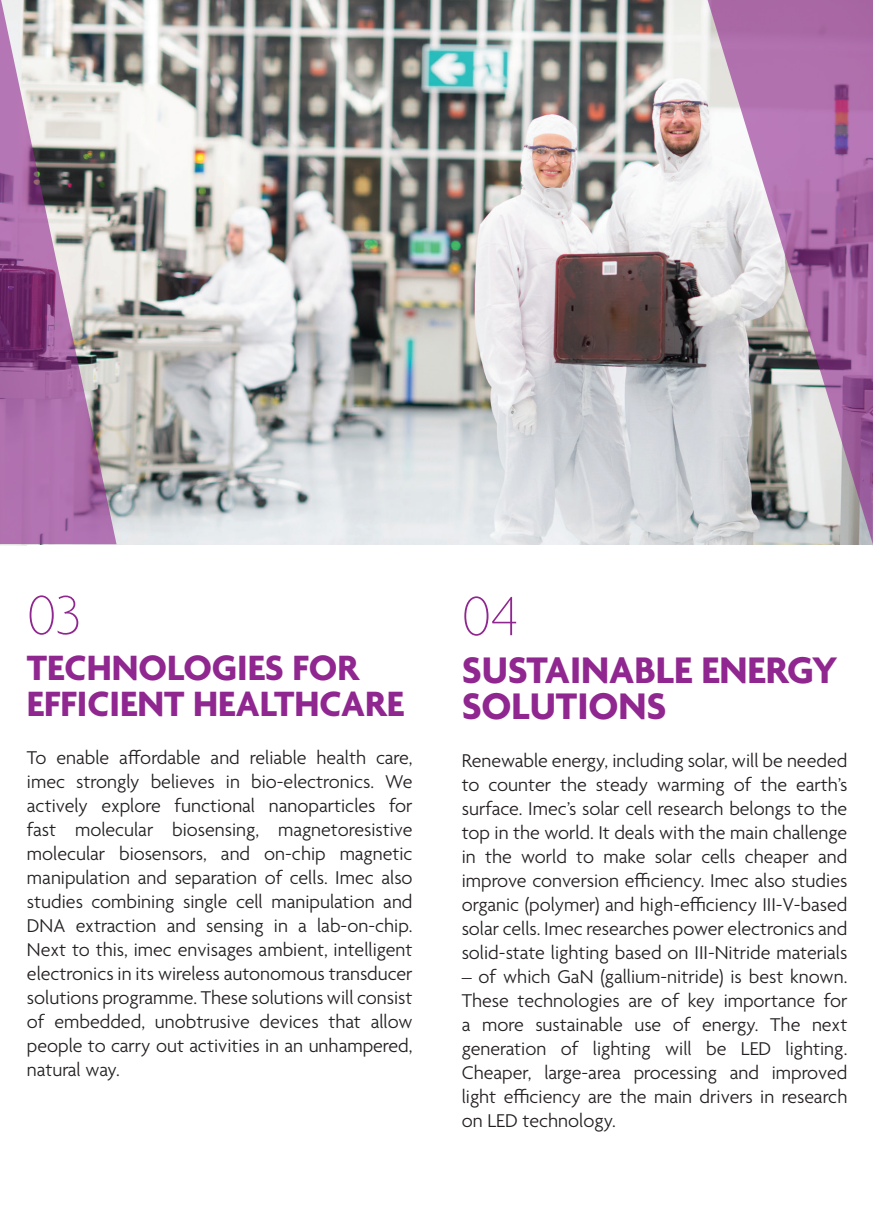
<style>
.page{position:relative;width:873px;height:1211px;background:#fff}
.page>*{position:absolute;margin:0;border:0;box-sizing:border-box;transform-origin:0 0}
.t1{font:100 60px "Agenda";color:#90268f}
.t2{font:700 40px/36px "Agenda";color:#90268f}
.t3{font:700 38px/36px "Agenda";color:#90268f}
.t4{font:300 20px/24px "Agenda";color:#231f20;text-align:justify}
</style>
<div class="page">
<img style="left:117px;top:0;width:585px;height:544px">
<svg style="left:702px;top:0;width:171px;height:544px;background:#ba9bb9"></svg>
<img style="left:0;top:0;width:117px;height:544px">
<p class="t1" style="left:27px;top:582px;width:55px">03</p>
<p class="t3" style="left:27px;top:652px;width:378px">TECHNOLOGIES FOR<br>EFFICIENT HEALTHCARE</p>
<p class="t4" style="left:27px;top:746px;width:387px">To enable affordable and reliable health care, imec strongly believes in bio-electronics. We actively explore functional nanoparticles for fast molecular biosensing, magnetoresistive molecular biosensors, and on-chip magnetic manipulation and separation of cells. Imec also studies combining single cell manipulation and DNA extraction and sensing in a lab-on-chip.<br>Next to this, imec envisages ambient, intelligent electronics in its wireless autonomous transducer solutions programme. These solutions will consist of embedded, unobtrusive devices that allow people to carry out activities in an unhampered, natural way.</p>
<p class="t1" style="left:462px;top:583px;width:59px">04</p>
<p class="t2" style="left:462px;top:655px;width:377px">SUSTAINABLE ENERGY<br>SOLUTIONS</p>
<p class="t4" style="left:462px;top:750px;width:387px">Renewable energy, including solar, will be needed to counter the steady warming of the earth’s surface. Imec’s solar cell research belongs to the top in the world. It deals with the main challenge in the world to make solar cells cheaper and improve conversion efficiency. Imec also studies organic (polymer) and high-efficiency III-V-based solar cells. Imec researches power electronics and solid-state lighting based on III-Nitride materials</p>
<p class="t4" style="left:462px;top:966px;width:387px">– of which GaN (gallium-nitride) is best known.<br>These technologies are of key importance for a more sustainable use of energy. The next generation of lighting will be LED lighting.<br>Cheaper, large-area processing and improved light efficiency are the main drivers in research on LED technology.</p>
</div>
